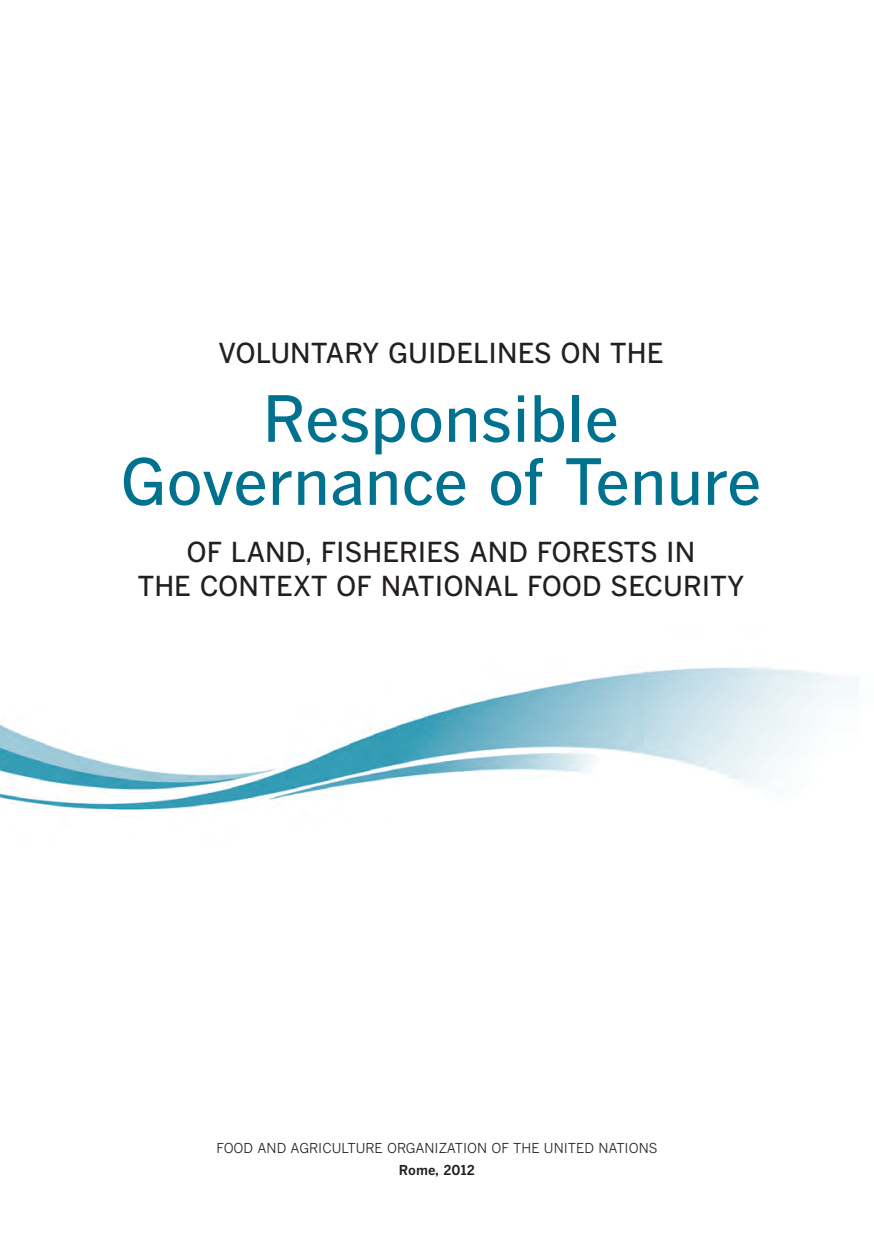
<style>
.page{position:relative;width:874px;height:1241px;background:#fff}
.page>*{position:absolute;margin:0;border:0;box-sizing:border-box;transform-origin:0 0}
.Bodycopy_MAX{font:500 63px "Benton Gothic";color:#00718e}
.Bodycopy_MAX-2{font:500 27.3px/33.6px "Benton Gothic";color:#231f20;text-align:center}
.disclaimer{font:13.65px "Benton Gothic";color:#231f20}
.disclaimer-2{font:700 13.65px "Benton Gothic";color:#231f20}
</style>
<div class="page">
<img style="left:0;top:666px;width:859px;height:146px">
<p class="Bodycopy_MAX-2" style="left:218px;top:335px;width:446px">VOLUNTARY GUIDELINES ON THE</p>
<p class="Bodycopy_MAX" style="left:262px;top:380px;width:358px">Responsible</p>
<p class="Bodycopy_MAX" style="left:120px;top:443px;width:642px">Governance of Tenure</p>
<p class="Bodycopy_MAX-2" style="left:137px;top:535px;width:608px">OF LAND, FISHERIES AND FORESTS IN<br>THE CONTEXT OF NATIONAL FOOD SECURITY</p>
<p class="disclaimer" style="left:216px;top:1139px;width:442px">FOOD AND AGRICULTURE ORGANIZATION OF THE UNITED NATIONS</p>
<p class="disclaimer-2" style="left:399px;top:1161px;width:78px">Rome, 2012</p>
</div>
